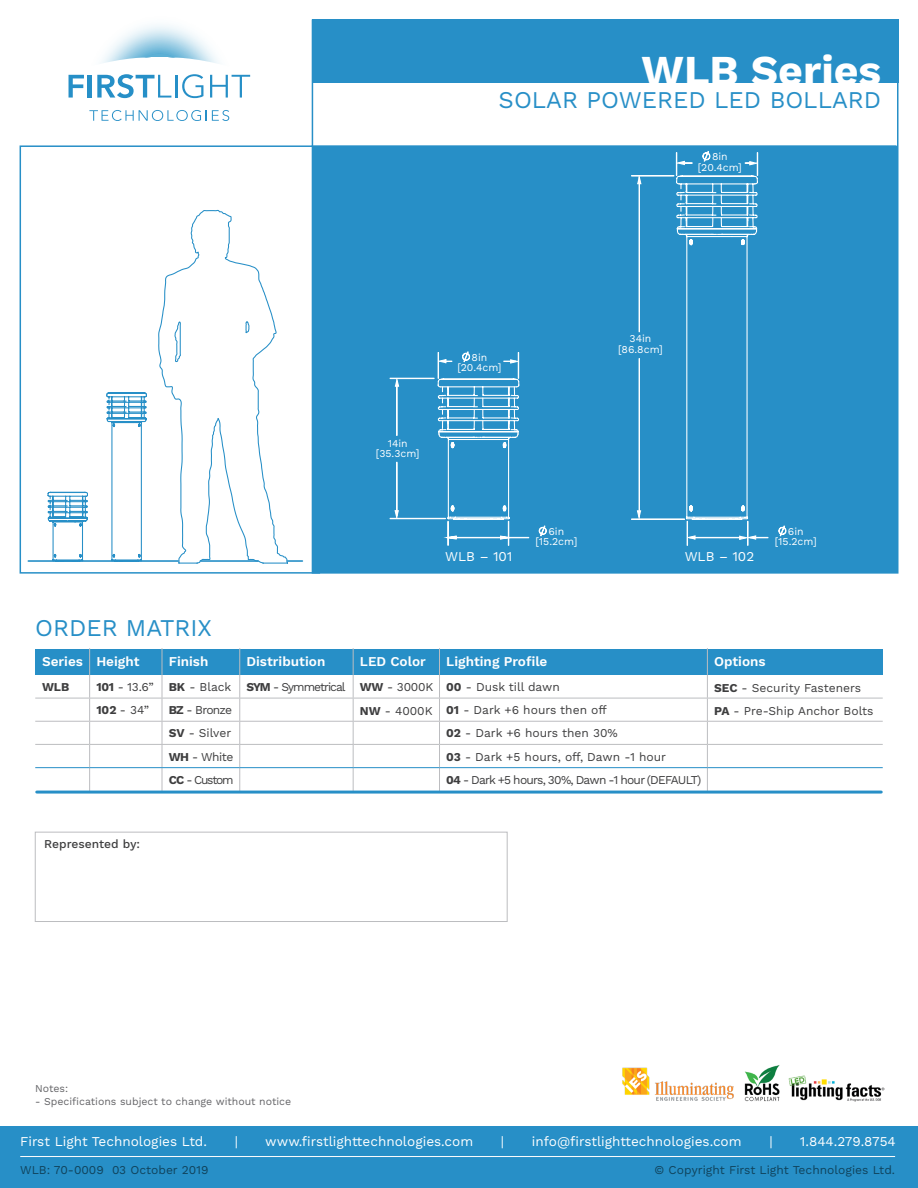
<style>
.page{position:relative;width:918px;height:1188px;background:#fff}
.page>*{position:absolute;margin:0;border:0;box-sizing:border-box;transform-origin:0 0}
.t1{font:700 42.6px "Work Sans";color:#fff}
.Paragraph_Style_4{font:24px "Work Sans";color:#278fc7}
.Paragraph_Style_1{font:13.5px "Work Sans";color:#fff}
.t2{font:600 13.5px "Work Sans";color:#fff}
.t3{font:12px "Work Sans";color:#3e3e3f}
.t4{font:12px "Work Sans";color:#10435c}
.t5{font:12px "Work Sans";letter-spacing:-.06em;color:#3e3e3f}
.t6{font:12px "Work Sans";letter-spacing:-.08em;color:#3e3e3f}
.Paragraph_Style_4-2{font:500 12px "Work Sans";color:#3e3e3f}
.t7{font:700 12px "Work Sans";color:#3e3e3f}
.t8{font:10.5px "Work Sans";color:#fff}
.t9{font:10.5px "Work Sans";color:#636366}
.s1{font-weight:700}
</style>
<div class="page">
<div style="left:35px;top:832px;width:473px;height:90px;border:1px solid #bcbdc0"></div>
<div style="left:20px;top:145px;width:300px;height:429px;background:#fff;border:2px solid #278fc7"></div>
<div style="left:312px;top:20px;width:586px;height:553px;background:#278fc7"></div>
<div style="left:312px;top:81px;width:586px;height:65px;background:#fff"></div>
<div style="left:312px;top:20px;width:586px;height:63px;background:#278fc7"></div>
<hr style="left:312px;top:145px;width:585px;height:2px;background:#278fc7">
<svg style="left:778px;top:526px;width:8px;height:10px"></svg>
<svg style="left:539px;top:526px;width:8px;height:10px"></svg>
<svg style="left:47px;top:392px;width:100px;height:168px"></svg>
<svg style="left:158px;top:209px;width:130px;height:355px"></svg>
<hr style="left:28px;top:560px;width:150px;height:2px;background:#278fc7">
<hr style="left:201px;top:560px;width:57px;height:2px;background:#278fc7">
<svg style="left:287px;top:560px;width:15px;height:2px"></svg>
<div style="left:35px;top:649px;width:848px;height:25px;background:#278fc7"></div>
<hr style="left:35px;top:698px;width:55px;height:1px;background:#bcbdc0">
<hr style="left:90px;top:698px;width:72px;height:1px;background:#bcbdc0">
<hr style="left:162px;top:698px;width:78px;height:1px;background:#bcbdc0">
<hr style="left:240px;top:698px;width:113px;height:1px;background:#bcbdc0">
<hr style="left:353px;top:698px;width:87px;height:1px;background:#bcbdc0">
<hr style="left:440px;top:698px;width:267px;height:1px;background:#bcbdc0">
<hr style="left:707px;top:698px;width:176px;height:1px;background:#bcbdc0">
<hr style="left:35px;top:721px;width:55px;height:1px;background:#bcbdc0">
<hr style="left:90px;top:721px;width:72px;height:1px;background:#bcbdc0">
<hr style="left:162px;top:721px;width:78px;height:1px;background:#bcbdc0">
<hr style="left:240px;top:721px;width:113px;height:1px;background:#bcbdc0">
<hr style="left:353px;top:721px;width:87px;height:1px;background:#bcbdc0">
<hr style="left:440px;top:721px;width:267px;height:1px;background:#bcbdc0">
<hr style="left:707px;top:721px;width:176px;height:1px;background:#bcbdc0">
<hr style="left:35px;top:744px;width:55px;height:1px;background:#bcbdc0">
<hr style="left:90px;top:744px;width:72px;height:1px;background:#bcbdc0">
<hr style="left:162px;top:744px;width:78px;height:1px;background:#bcbdc0">
<hr style="left:240px;top:744px;width:113px;height:1px;background:#bcbdc0">
<hr style="left:353px;top:744px;width:87px;height:1px;background:#bcbdc0">
<hr style="left:440px;top:744px;width:267px;height:1px;background:#bcbdc0">
<hr style="left:707px;top:744px;width:176px;height:1px;background:#bcbdc0">
<svg style="left:89px;top:648px;width:1px;height:143px"></svg>
<svg style="left:162px;top:648px;width:1px;height:143px"></svg>
<svg style="left:239px;top:648px;width:1px;height:143px"></svg>
<svg style="left:353px;top:648px;width:1px;height:143px"></svg>
<svg style="left:439px;top:648px;width:1px;height:143px"></svg>
<svg style="left:707px;top:648px;width:1px;height:143px"></svg>
<hr style="left:35px;top:767px;width:55px;height:1px;background:#278fc7">
<hr style="left:90px;top:767px;width:72px;height:1px;background:#278fc7">
<hr style="left:162px;top:767px;width:78px;height:1px;background:#278fc7">
<hr style="left:240px;top:767px;width:113px;height:1px;background:#278fc7">
<hr style="left:353px;top:767px;width:87px;height:1px;background:#278fc7">
<hr style="left:440px;top:767px;width:267px;height:1px;background:#278fc7">
<hr style="left:707px;top:767px;width:176px;height:1px;background:#278fc7">
<hr style="left:37px;top:791px;width:844px;height:3px;background:#278fc7">
<div style="left:0;top:1126px;width:918px;height:62px;background:#278fc7"></div>
<hr style="left:20px;top:1156px;width:875px;height:1px;background:#fff">
<img style="left:622px;top:1067px;width:112px;height:34px">
<img style="left:744px;top:1065px;width:36px;height:37px">
<img style="left:789px;top:1076px;width:95px;height:26px">
<svg style="left:631px;top:151px;width:137px;height:395px"></svg>
<svg style="left:390px;top:351px;width:139px;height:195px"></svg>
<svg style="left:69px;top:75px;width:15px;height:23px"></svg>
<hr style="left:88px;top:75px;width:4px;height:23px;background:#268fc7">
<svg style="left:210px;top:75px;width:40px;height:23px"></svg>
<svg style="left:89px;top:110px;width:140px;height:11px"></svg>
<img style="left:109px;top:46px;width:102px;height:16px">
<img style="left:115px;top:52px;width:90px;height:9px">
<svg style="left:97px;top:54px;width:106px;height:44px"></svg>
<p class="t1" style="left:642px;top:45px;width:241px">WLB Series</p>
<p class="Paragraph_Style_4" style="left:499px;top:86px;width:384px">SOLAR POWERED LED BOLLARD</p>
<p class="Paragraph_Style_4" style="left:35px;top:614px;width:178px">ORDER MATRIX</p>
<p class="t8" style="left:712px;top:151px;width:17px">8in</p>
<p class="t8" style="left:698px;top:161px;width:46px">[20.4cm]</p>
<p class="t8" style="left:388px;top:437px;width:22px">14in</p>
<p class="t8" style="left:376px;top:447px;width:45px">[35.3cm]</p>
<p class="t8" style="left:472px;top:351px;width:17px">8in</p>
<p class="t8" style="left:457px;top:362px;width:46px">[20.4cm]</p>
<p class="t8" style="left:630px;top:333px;width:23px">34in</p>
<p class="t8" style="left:618px;top:343px;width:46px">[86.8cm]</p>
<p class="t8" style="left:549px;top:525px;width:17px">6in</p>
<p class="t8" style="left:535px;top:536px;width:43px">[15.2cm]</p>
<p class="Paragraph_Style_1" style="left:445px;top:548px;width:69px">WLB – 101</p>
<p class="Paragraph_Style_1" style="left:685px;top:548px;width:71px">WLB – 102</p>
<p class="t8" style="left:788px;top:525px;width:17px">6in</p>
<p class="t8" style="left:775px;top:536px;width:43px">[15.2cm]</p>
<p class="t2" style="left:42px;top:654px;width:43px">Series</p>
<p class="t2" style="left:96px;top:654px;width:45px">Height</p>
<p class="t2" style="left:169px;top:654px;width:41px">Finish</p>
<p class="t2" style="left:247px;top:654px;width:80px">Distribution</p>
<p class="t2" style="left:360px;top:654px;width:68px">LED Color</p>
<p class="t2" style="left:446px;top:654px;width:103px">Lighting Profile</p>
<p class="t2" style="left:714px;top:654px;width:53px">Options</p>
<p class="t7" style="left:42px;top:680px;width:29px">WLB</p>
<p class="t3" style="left:96px;top:680px;width:59px"><span class="s1">101</span> - 13.6”</p>
<p class="t3" style="left:169px;top:680px;width:64px"><span class="s1">BK</span> - Black</p>
<p class="t6" style="left:247px;top:680px;width:101px"><span class="s1">SYM</span> - Symmetrical</p>
<p class="t3" style="left:360px;top:680px;width:75px"><span class="s1">WW</span> - 3000K</p>
<p class="t3" style="left:446px;top:680px;width:115px"><span class="s1">00</span> - Dusk till dawn</p>
<p class="t3" style="left:714px;top:681px;width:149px"><span class="s1">SEC</span> - Security Fasteners</p>
<p class="t3" style="left:96px;top:703px;width:54px"><span class="s1">102</span> - 34”</p>
<p class="t3" style="left:169px;top:703px;width:65px"><span class="s1">BZ</span> - Bronze</p>
<p class="t3" style="left:360px;top:704px;width:74px"><span class="s1">NW</span> - 4000K</p>
<p class="t3" style="left:446px;top:703px;width:162px"><span class="s1">01</span> - Dark +6 hours then off</p>
<p class="t3" style="left:714px;top:704px;width:161px"><span class="s1">PA</span> - Pre-Ship Anchor Bolts</p>
<p class="t3" style="left:169px;top:726px;width:64px"><span class="s1">SV</span> - Silver</p>
<p class="t3" style="left:446px;top:726px;width:173px"><span class="s1">02</span> - Dark +6 hours then 30%</p>
<p class="t3" style="left:169px;top:749px;width:66px"><span class="s1">WH</span> - White</p>
<p class="t3" style="left:446px;top:749px;width:221px"><span class="s1">03</span> - Dark +5 hours, off, Dawn -1 hour</p>
<p class="t3" style="left:169px;top:773px;width:67px"><span class="s1">CC</span> - Custom</p>
<p class="t5" style="left:446px;top:773px;width:257px"><span class="s1">04</span> - Dark +5 hours, 30%, Dawn -1 hour (DEFAULT)</p>
<p class="Paragraph_Style_4-2" style="left:44px;top:837px;width:97px">Represented by:</p>
<p class="t9" style="left:35px;top:1083px;width:35px">Notes:</p>
<p class="t9" style="left:35px;top:1095px;width:258px">- Specifications subject to change without notice</p>
<p class="Paragraph_Style_1" style="left:20px;top:1134px;width:188px">First Light Technologies Ltd.</p>
<p class="Paragraph_Style_1" style="left:235px;top:1134px;width:5px">|</p>
<p class="Paragraph_Style_1" style="left:265px;top:1134px;width:209px">www.firstlighttechnologies.com</p>
<p class="Paragraph_Style_1" style="left:501px;top:1134px;width:5px">|</p>
<p class="Paragraph_Style_1" style="left:532px;top:1134px;width:211px">info@firstlighttechnologies.com</p>
<p class="Paragraph_Style_1" style="left:769px;top:1134px;width:5px">|</p>
<p class="Paragraph_Style_1" style="left:800px;top:1134px;width:97px">1.844.279.8754</p>
<p class="t4" style="left:20px;top:1163px;width:190px">WLB: 70-0009 03 October 2019</p>
<p class="t4" style="left:655px;top:1163px;width:242px">© Copyright First Light Technologies Ltd.</p>
</div>
